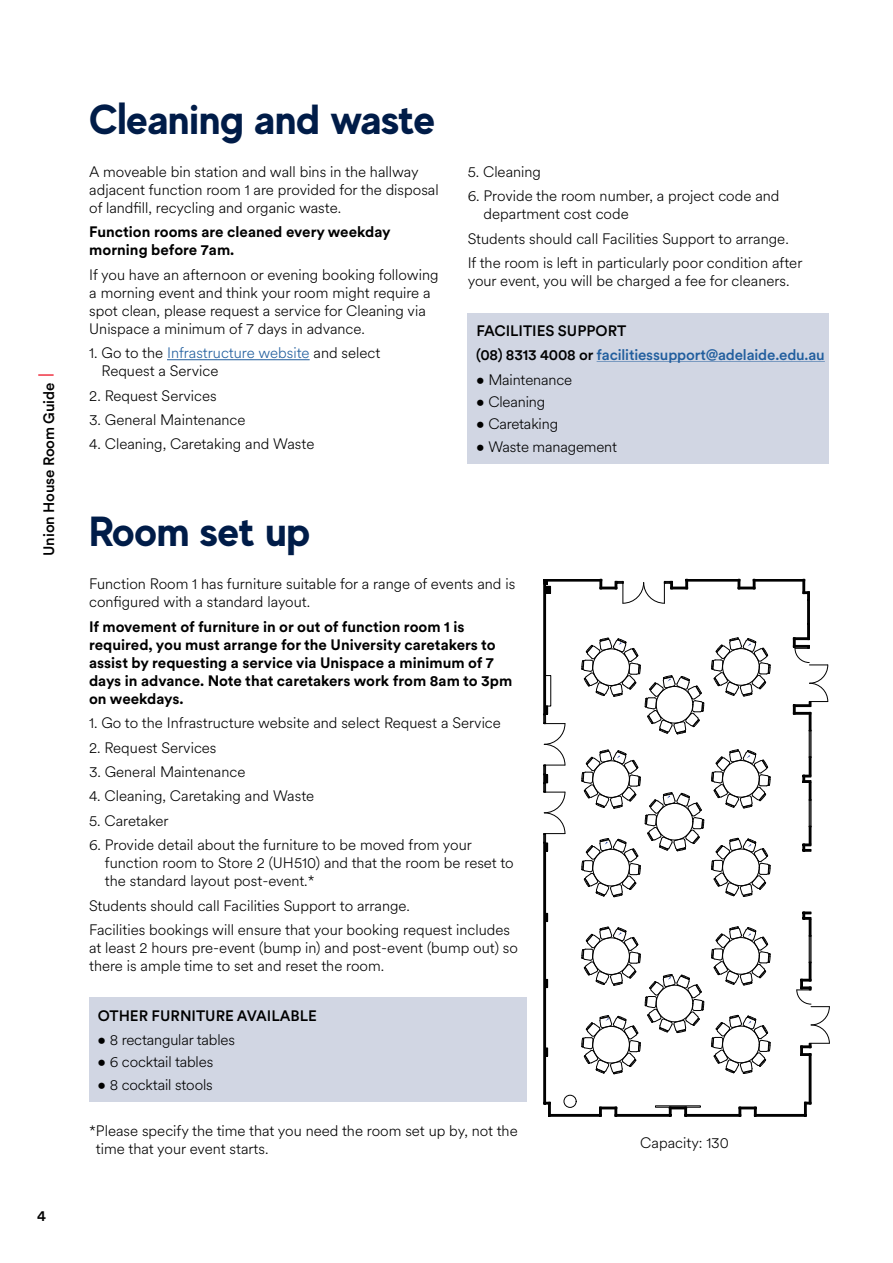
<style>
.page{position:relative;width:893px;height:1263px;background:#fff}
.page>*{position:absolute;margin:0;border:0;box-sizing:border-box;transform-origin:0 0}
.t1{font:700 42px "MADE Evolve Sans";color:#001c48}
.t2{font:300 15px/18px "Circular XX";color:#000}
.t3{font:700 15px/18px "Circular XX";color:#000}
.t4{font:500 15px/24.3px "Circular XX";letter-spacing:-.01em;color:#215e9e}
.t5{font:500 15px "Circular XX";letter-spacing:-.01em;color:#000}
.s1{color:#215e9e}
.s2{color:#000}
</style>
<div class="page">
<hr style="left:167px;top:359px;width:143px;height:1px;background:#215e9e">
<div style="left:468px;top:313px;width:361px;height:35px;background:#d1d6e3"></div>
<div style="left:468px;top:338px;width:361px;height:35px;background:#d1d6e3"></div>
<div style="left:468px;top:362px;width:361px;height:35px;background:#d1d6e3"></div>
<div style="left:468px;top:384px;width:361px;height:35px;background:#d1d6e3"></div>
<div style="left:468px;top:407px;width:361px;height:35px;background:#d1d6e3"></div>
<div style="left:468px;top:429px;width:361px;height:35px;background:#d1d6e3"></div>
<div style="left:89px;top:998px;width:437px;height:35px;background:#d1d6e3"></div>
<div style="left:89px;top:1022px;width:437px;height:35px;background:#d1d6e3"></div>
<div style="left:89px;top:1044px;width:437px;height:35px;background:#d1d6e3"></div>
<div style="left:89px;top:1067px;width:437px;height:35px;background:#d1d6e3"></div>
<div style="left:655px;top:1106px;width:45px;height:1px;border:1px solid #010101"></div>
<div style="left:564px;top:1095px;width:12px;height:12px;border:1px solid #010101;border-radius:50%"></div>
<div style="left:545px;top:675px;width:6px;height:31px;border:1px solid #010101"></div>
<svg style="left:582px;top:927px;width:122px;height:147px"></svg>
<svg style="left:711px;top:926px;width:60px;height:60px"></svg>
<svg style="left:711px;top:1015px;width:60px;height:59px"></svg>
<svg style="left:711px;top:838px;width:60px;height:59px"></svg>
<svg style="left:582px;top:750px;width:122px;height:147px"></svg>
<svg style="left:711px;top:749px;width:60px;height:60px"></svg>
<svg style="left:582px;top:638px;width:122px;height:96px"></svg>
<svg style="left:711px;top:638px;width:60px;height:59px"></svg>
<svg style="left:738px;top:579px;width:17px;height:10px"></svg>
<div style="left:809px;top:1053px;width:2px;height:51px;border:1px solid #010101"></div>
<svg style="left:739px;top:1107px;width:17px;height:9px"></svg>
<svg style="left:669px;top:1107px;width:18px;height:9px"></svg>
<div style="left:544px;top:843px;width:2px;height:261px;border:1px solid #010101"></div>
<div style="left:544px;top:579px;width:2px;height:135px;border:1px solid #010101"></div>
<svg style="left:546px;top:1048px;width:2px;height:8px"></svg>
<svg style="left:546px;top:979px;width:2px;height:9px"></svg>
<svg style="left:546px;top:913px;width:2px;height:9px"></svg>
<svg style="left:599px;top:1107px;width:18px;height:9px"></svg>
<svg style="left:544px;top:1102px;width:6px;height:12px"></svg>
<svg style="left:804px;top:1102px;width:7px;height:14px"></svg>
<div style="left:754px;top:1114px;width:52px;height:2px;border:1px solid #010101"></div>
<div style="left:685px;top:1114px;width:56px;height:2px;border:1px solid #010101"></div>
<div style="left:615px;top:1114px;width:56px;height:2px;border:1px solid #010101"></div>
<div style="left:548px;top:1114px;width:53px;height:2px;border:1px solid #010101"></div>
<div style="left:686px;top:579px;width:54px;height:2px;border:1px solid #010101"></div>
<div style="left:544px;top:579px;width:58px;height:2px;border:1px solid #010101"></div>
<div style="left:753px;top:579px;width:52px;height:2px;border:1px solid #010101"></div>
<div style="left:544px;top:586px;width:7px;height:7px;background:#010101"></div>
<svg style="left:544px;top:580px;width:4px;height:4px"></svg>
<svg style="left:793px;top:579px;width:35px;height:272px"></svg>
<svg style="left:797px;top:912px;width:32px;height:143px"></svg>
<svg style="left:600px;top:579px;width:88px;height:24px"></svg>
<svg style="left:544px;top:682px;width:21px;height:169px"></svg>
<svg style="left:38px;top:374px;width:16px;height:2px"></svg>
<p class="t5" style="left:39px;top:556px;width:174px;rotate:-90deg">Union House Room Guide</p>
<p class="t5" style="left:37px;top:1205px;width:10px">4</p>
<h1 class="t1" style="left:89px;top:92px;width:347px">Cleaning and waste</h1>
<p class="t2" style="left:89px;top:162px;width:351px">A moveable bin station and wall bins in the hallway adjacent function room 1 are provided for the disposal of landfill, recycling and organic waste.</p>
<p class="t3" style="left:89px;top:223px;width:303px">Function rooms are cleaned every weekday morning before 7am.</p>
<p class="t2" style="left:89px;top:265px;width:351px">If you have an afternoon or evening booking following a morning event and think your room might require a spot clean, please request a service for Cleaning via Unispace a minimum of 7 days in advance.</p>
<p class="t2" style="left:102px;top:343px;width:280px;text-indent:-12px">1. Go to the <span class="s1">Infrastructure website</span> and select<br>Request a Service</p>
<p class="t2" style="left:89px;top:386px;width:129px">2. Request Services</p>
<p class="t2" style="left:89px;top:410px;width:158px">3. General Maintenance</p>
<p class="t2" style="left:89px;top:434px;width:227px">4. Cleaning, Caretaking and Waste</p>
<p class="t2" style="left:468px;top:162px;width:75px">5. Cleaning</p>
<p class="t2" style="left:484px;top:187px;width:297px;text-indent:-16px">6. Provide the room number, a project code and department cost code</p>
<p class="t2" style="left:468px;top:226px;width:336px;line-height:24.3px">Students should call Facilities Support to arrange.<br>If the room is left in particularly poor condition after</p>
<p class="t2" style="left:468px;top:271px;width:323px">your event, you will be charged a fee for cleaners.</p>
<p class="t4" style="left:476px;top:318px;width:350px"><span class="s2">FACILITIES SUPPORT<br>(08) 8313 4008 or</span> facilitiessupport@adelaide.edu.au</p>
<p class="t2" style="left:476px;top:370px;width:97px">• Maintenance</p>
<p class="t2" style="left:476px;top:392px;width:70px">• Cleaning</p>
<p class="t2" style="left:476px;top:414px;width:83px">• Caretaking</p>
<p class="t2" style="left:476px;top:437px;width:142px">• Waste management</p>
<h1 class="t1" style="left:89px;top:505px;width:223px">Room set up</h1>
<p class="t2" style="left:89px;top:575px;width:428px">Function Room 1 has furniture suitable for a range of events and is configured with a standard layout.</p>
<p class="t3" style="left:89px;top:617px;width:425px">If movement of furniture in or out of function room 1 is required, you must arrange for the University caretakers to assist by requesting a service via Unispace a minimum of 7 days in advance. Note that caretakers work from 8am to 3pm on weekdays.</p>
<p class="t2" style="left:89px;top:713px;width:413px">1. Go to the Infrastructure website and select Request a Service</p>
<p class="t2" style="left:89px;top:738px;width:129px">2. Request Services</p>
<p class="t2" style="left:89px;top:762px;width:158px">3. General Maintenance</p>
<p class="t2" style="left:89px;top:786px;width:227px">4. Cleaning, Caretaking and Waste</p>
<p class="t2" style="left:89px;top:811px;width:81px">5. Caretaker</p>
<p class="t2" style="left:105px;top:835px;width:410px;text-indent:-16px">6. Provide detail about the furniture to be moved from your function room to Store 2 (UH510) and that the room be reset to the standard layout post-event.*</p>
<p class="t2" style="left:89px;top:892px;width:422px;line-height:24.3px">Students should call Facilities Support to arrange.<br>Facilities bookings will ensure that your booking request includes</p>
<p class="t2" style="left:89px;top:938px;width:430px">at least 2 hours pre-event (bump in) and post-event (bump out) so there is ample time to set and reset the room.</p>
<p class="t5" style="left:98px;top:1005px;width:221px">OTHER FURNITURE AVAILABLE</p>
<p class="t2" style="left:98px;top:1030px;width:139px">• 8 rectangular tables</p>
<p class="t2" style="left:98px;top:1052px;width:117px">• 6 cocktail tables</p>
<p class="t2" style="left:98px;top:1075px;width:117px">• 8 cocktail stools</p>
<p class="t2" style="left:96px;top:1121px;width:423px;text-indent:-7px">*Please specify the time that you need the room set up by, not the time that your event starts.</p>
<p class="t2" style="left:640px;top:1133px;width:90px">Capacity: 130</p>
</div>
